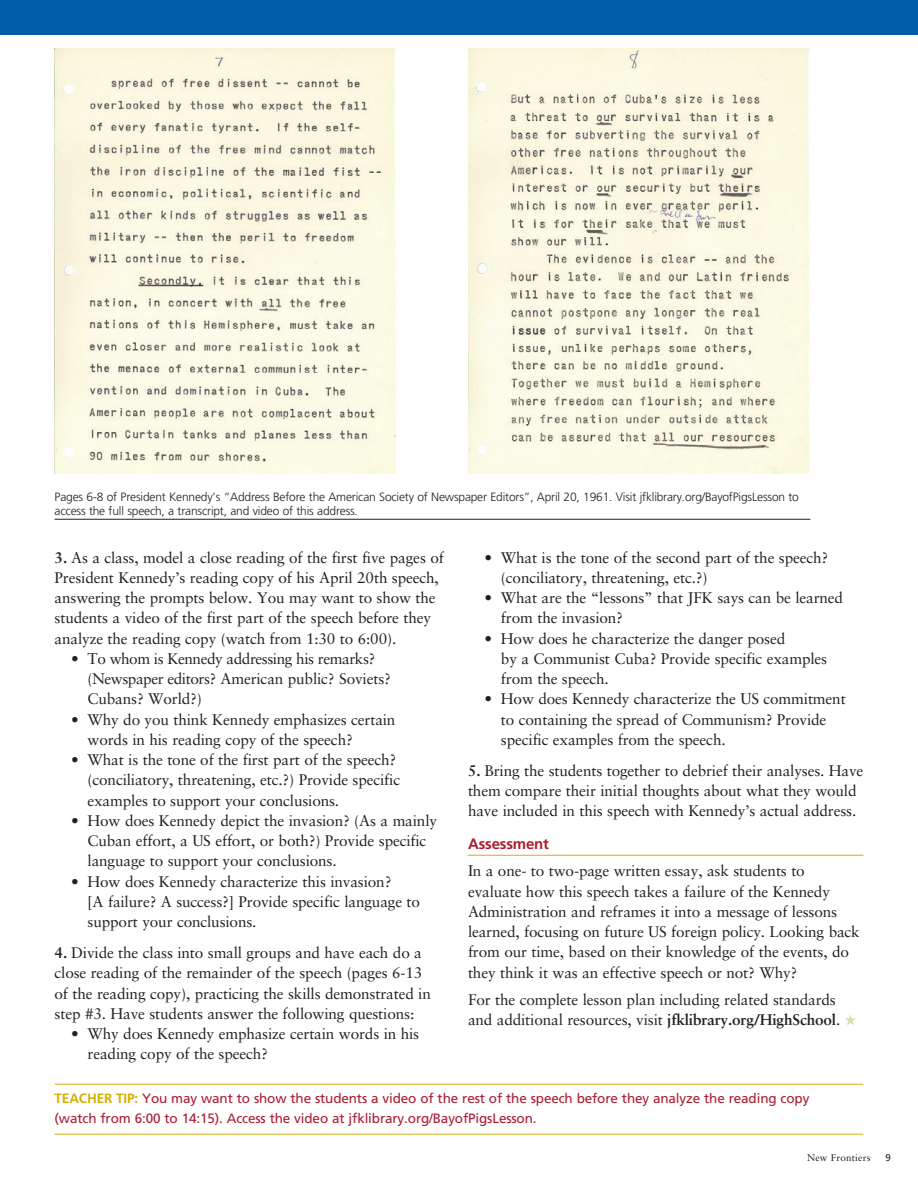
<style>
.page{position:relative;width:918px;height:1188px;background:#fff}
.page>*{position:absolute;margin:0;border:0;box-sizing:border-box;transform-origin:0 0}
.t1{font:15.3px/20.2px "Sabon";letter-spacing:-.01em;color:#231f20}
.t2{font:15.3px/20.2px "Sabon";letter-spacing:-.03em;color:#231f20}
.t3{font:700 15px "Frutiger";letter-spacing:-.01em;color:#aa1d30}
.t4{font:13.5px/19.5px "Frutiger";letter-spacing:-.01em;color:#aa1d30}
.t5{font:300 12px/14.4px "Frutiger";letter-spacing:-.015em;color:#231f20}
.t6{font:9.75px "Sabon";letter-spacing:.02em;color:#231f20}
.t7{font:9.75px "Frutiger";color:#231f20}
.s1{font-weight:700}
.s2{color:#d1dfb0}
.s3{font-weight:700;color:#d4b005}
</style>
<div class="page">
<div style="left:0;top:0;width:918px;height:35px;background:#015dab"></div>
<hr style="left:468px;top:855px;width:395px;height:1px;background:#d4b005">
<img style="left:55px;top:48px;width:341px;height:426px">
<img style="left:468px;top:48px;width:342px;height:426px">
<hr style="left:55px;top:519px;width:755px;height:1px;background:#231f20">
<hr style="left:55px;top:1084px;width:808px;height:1px;background:#d4b005">
<hr style="left:55px;top:1134px;width:808px;height:1px;background:#d4b005">
<p class="t5" style="left:55px;top:489px;width:746px">Pages 6-8 of President Kennedy’s “Address Before the American Society of Newspaper Editors”, April 20, 1961. Visit jfklibrary.org/BayofPigsLesson to access the full speech, a transcript, and video of this address.</p>
<p class="t1" style="left:55px;top:547px;width:391px"><span class="s1">3.</span> As a class, model a close reading of the first five pages of President Kennedy’s reading copy of his April 20th speech, answering the prompts below. You may want to show the students a video of the first part of the speech before they analyze the reading copy (watch from 1:30 to 6:00).</p>
<p class="t2" style="left:88px;top:648px;width:305px;text-indent:-16px">• To whom is Kennedy addressing his remarks? (Newspaper editors? American public? Soviets?<br>Cubans? World?)</p>
<p class="t1" style="left:88px;top:709px;width:309px;text-indent:-16px">• Why do you think Kennedy emphasizes certain words in his reading copy of the speech?</p>
<p class="t1" style="left:88px;top:750px;width:314px;text-indent:-16px">• What is the tone of the first part of the speech? (conciliatory, threatening, etc.?) Provide specific examples to support your conclusions.</p>
<p class="t1" style="left:88px;top:810px;width:351px;text-indent:-16px">• How does Kennedy depict the invasion? (As a mainly<br>Cuban effort, a US effort, or both?) Provide specific language to support your conclusions.</p>
<p class="t1" style="left:88px;top:871px;width:334px;text-indent:-16px">• How does Kennedy characterize this invasion?<br>[A failure? A success?] Provide specific language to support your conclusions.</p>
<p class="t1" style="left:55px;top:943px;width:378px"><span class="s1">4.</span> Divide the class into small groups and have each do a close reading of the remainder of the speech (pages 6-13 of the reading copy), practicing the skills demonstrated in step #3. Have students answer the following questions:</p>
<p class="t1" style="left:88px;top:1024px;width:333px;text-indent:-16px">• Why does Kennedy emphasize certain words in his reading copy of the speech?</p>
<p class="t1" style="left:501px;top:547px;width:329px;text-indent:-16px">• What is the tone of the second part of the speech? (conciliatory, threatening, etc.?)</p>
<p class="t1" style="left:501px;top:588px;width:344px;text-indent:-16px">• What are the “lessons” that JFK says can be learned from the invasion?</p>
<p class="t1" style="left:501px;top:628px;width:328px;text-indent:-16px">• How does he characterize the danger posed<br>by a Communist Cuba? Provide specific examples from the speech.</p>
<p class="t1" style="left:501px;top:689px;width:346px;text-indent:-16px">• How does Kennedy characterize the US commitment to containing the spread of Communism? Provide specific examples from the speech.</p>
<p class="t1" style="left:468px;top:760px;width:397px"><span class="s1">5.</span> Bring the students together to debrief their analyses. Have them compare their initial thoughts about what they would have included in this speech with Kennedy’s actual address.</p>
<p class="t3" style="left:468px;top:835px;width:83px">Assessment</p>
<p class="t1" style="left:468px;top:861px;width:393px">In a one- to two-page written essay, ask students to evaluate how this speech takes a failure of the Kennedy Administration and reframes it into a message of lessons learned, focusing on future US foreign policy. Looking back from our time, based on their knowledge of the events, do they think it was an effective speech or not? Why?</p>
<p class="t1" style="left:468px;top:989px;width:390px">For the complete lesson plan including related standards and additional resources, visit <span class="s1">jfklibrary.org/HighSchool</span>. <span class="s2">★</span></p>
<p class="t4" style="left:55px;top:1089px;width:756px"><span class="s3">TEACHER TIP:</span> You may want to show the students a video of the rest of the speech before they analyze the reading copy (watch from 6:00 to 14:15). Access the video at jfklibrary.org/BayofPigsLesson.</p>
<p class="t6" style="left:807px;top:1152px;width:65px">New Frontiers</p>
<p class="t7" style="left:886px;top:1152px;width:7px">9</p>
</div>
